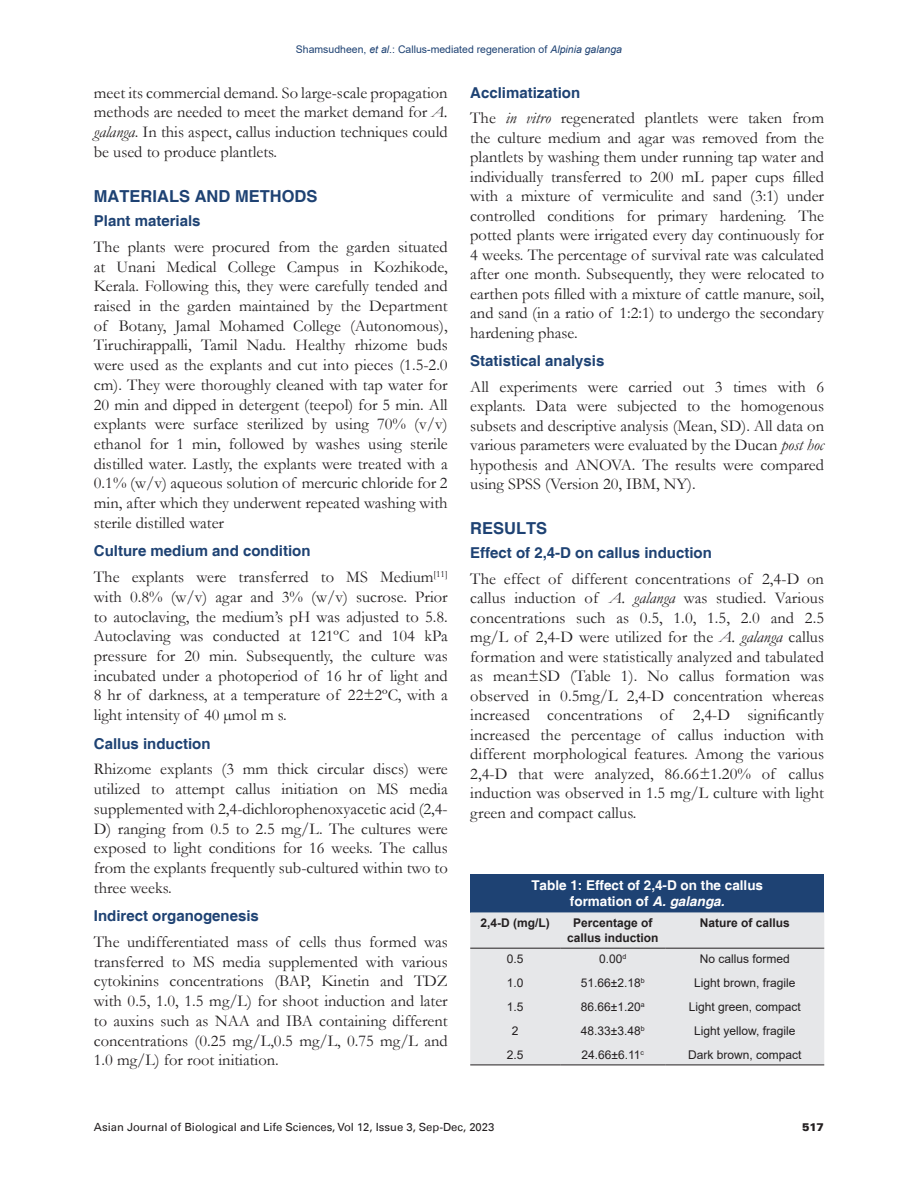
<style>
.page{position:relative;width:918px;height:1188px;background:#fff}
.page>*{position:absolute;margin:0;border:0;box-sizing:border-box;transform-origin:0 0}
.Body_Text{font:16.5px/19.6px "Garamond";color:#231f20;text-align:justify}
.t1{font:700 16.5px "Helvetica";color:#1e4273}
.t2{font:700 15px "Helvetica";color:#1e4273}
.Table_Caption{font:700 13.5px/16.5px "Helvetica";color:#fff;text-align:center}
.Tb_Txt{font:12px "Arial";color:#231f20}
.TCH{font:700 12px/15px "Arial";color:#231f20;text-align:center}
.t3{font:11.25px "Univers LT";color:#231f20}
.t4{font:900 11.25px "Univers LT";color:#231f20}
.t5{font:10.5px "Arial";color:#1e4273}
.s1{font-style:italic}
</style>
<div class="page">
<div style="left:470px;top:874px;width:354px;height:38px;background:#1e4273"></div>
<div style="left:470px;top:912px;width:354px;height:153px;background:#e6e7e9"></div>
<hr style="left:470px;top:948px;width:90px;height:1px;background:#231f20">
<hr style="left:560px;top:948px;width:105px;height:1px;background:#231f20">
<hr style="left:665px;top:948px;width:159px;height:1px;background:#231f20">
<hr style="left:470px;top:1065px;width:90px;height:1px;background:#231f20">
<hr style="left:560px;top:1065px;width:105px;height:1px;background:#231f20">
<hr style="left:665px;top:1065px;width:159px;height:1px;background:#231f20">
<p class="t5" style="left:296px;top:42px;width:328px">Shamsudheen, <span class="s1">et al</span>.: Callus-mediated regeneration of <span class="s1">Alpinia galanga</span></p>
<p class="Body_Text" style="left:94px;top:82px;width:355px">meet its commercial demand. So large-scale propagation methods are needed to meet the market demand for <span class="s1">A. galanga</span>. In this aspect, callus induction techniques could be used to produce plantlets.</p>
<h1 class="t1" style="left:94px;top:186px;width:225px">MATERIALS AND METHODS</h1>
<h2 class="t2" style="left:94px;top:212px;width:108px">Plant materials</h2>
<p class="Body_Text" style="left:94px;top:237px;width:355px">The plants were procured from the garden situated at Unani Medical College Campus in Kozhikode, Kerala. Following this, they were carefully tended and raised in the garden maintained by the Department of Botany, Jamal Mohamed College (Autonomous), Tiruchirappalli, Tamil Nadu. Healthy rhizome buds were used as the explants and cut into pieces (1.5-2.0 cm). They were thoroughly cleaned with tap water for 20 min and dipped in detergent (teepol) for 5 min. All explants were surface sterilized by using 70% (v/v) ethanol for 1 min, followed by washes using sterile distilled water. Lastly, the explants were treated with a 0.1% (w/v) aqueous solution of mercuric chloride for 2 min, after which they underwent repeated washing with sterile distilled water</p>
<h2 class="t2" style="left:94px;top:542px;width:218px">Culture medium and condition</h2>
<p class="Body_Text" style="left:94px;top:567px;width:355px">The explants were transferred to MS Medium<sup>[11] </sup>with 0.8% (w/v) agar and 3% (w/v) sucrose. Prior to autoclaving, the medium’s pH was adjusted to 5.8.<br>Autoclaving was conducted at 121ºC and 104 kPa pressure for 20 min. Subsequently, the culture was incubated under a photoperiod of 16 hr of light and 8 hr of darkness, at a temperature of 22±2ºC, with a light intensity of 40 µmol m s.</p>
<h2 class="t2" style="left:94px;top:734px;width:118px">Callus induction</h2>
<p class="Body_Text" style="left:94px;top:759px;width:355px">Rhizome explants (3 mm thick circular discs) were utilized to attempt callus initiation on MS media supplemented with 2,4-dichlorophenoxyacetic acid (2,4- D) ranging from 0.5 to 2.5 mg/L. The cultures were exposed to light conditions for 16 weeks. The callus from the explants frequently sub-cultured within two to three weeks.</p>
<h2 class="t2" style="left:94px;top:907px;width:167px">Indirect organogenesis</h2>
<p class="Body_Text" style="left:94px;top:932px;width:355px">The undifferentiated mass of cells thus formed was transferred to MS media supplemented with various cytokinins concentrations (BAP, Kinetin and TDZ with 0.5, 1.0, 1.5 mg/L) for shoot induction and later to auxins such as NAA and IBA containing different concentrations (0.25 mg/L,0.5 mg/L, 0.75 mg/L and 1.0 mg/L) for root initiation.</p>
<h2 class="t2" style="left:470px;top:83px;width:112px">Acclimatization</h2>
<p class="Body_Text" style="left:470px;top:108px;width:355px">The <span class="s1">in vitro</span> regenerated plantlets were taken from the culture medium and agar was removed from the plantlets by washing them under running tap water and individually transferred to 200 mL paper cups filled with a mixture of vermiculite and sand (3:1) under controlled conditions for primary hardening. The potted plants were irrigated every day continuously for 4 weeks. The percentage of survival rate was calculated after one month. Subsequently, they were relocated to earthen pots filled with a mixture of cattle manure, soil, and sand (in a ratio of 1:2:1) to undergo the secondary hardening phase.</p>
<h2 class="t2" style="left:470px;top:352px;width:136px">Statistical analysis</h2>
<p class="Body_Text" style="left:470px;top:377px;width:355px">All experiments were carried out 3 times with 6 explants. Data were subjected to the homogenous subsets and descriptive analysis (Mean, SD). All data on various parameters were evaluated by the Ducan <span class="s1">post hoc </span>hypothesis and ANOVA. The results were compared using SPSS (Version 20, IBM, NY).</p>
<h1 class="t1" style="left:470px;top:519px;width:79px">RESULTS</h1>
<h2 class="t2" style="left:470px;top:544px;width:243px">Effect of 2,4-D on callus induction</h2>
<p class="Body_Text" style="left:470px;top:569px;width:355px">The effect of different concentrations of 2,4-D on callus induction of <span class="s1">A. galanga</span> was studied. Various concentrations such as 0.5, 1.0, 1.5, 2.0 and 2.5 mg/L of 2,4-D were utilized for the <span class="s1">A. galanga</span> callus formation and were statistically analyzed and tabulated as mean±SD (Table 1). No callus formation was observed in 0.5mg/L 2,4-D concentration whereas increased concentrations of 2,4-D significantly increased the percentage of callus induction with different morphological features. Among the various 2,4-D that were analyzed, 86.66±1.20% of callus induction was observed in 1.5 mg/L culture with light green and compact callus.</p>
<p class="Table_Caption" style="left:531px;top:878px;width:233px">Table 1: Effect of 2,4-D on the callus formation of <span class="s1">A. galanga.</span></p>
<p class="TCH" style="left:481px;top:916px;width:71px">2,4-D (mg/L)</p>
<p class="TCH" style="left:567px;top:916px;width:93px">Percentage of callus induction</p>
<p class="TCH" style="left:700px;top:916px;width:92px">Nature of callus</p>
<p class="Tb_Txt" style="left:507px;top:950px;width:18px">0.5</p>
<p class="Tb_Txt" style="left:507px;top:974px;width:18px">1.0</p>
<p class="Tb_Txt" style="left:507px;top:998px;width:18px">1.5</p>
<p class="Tb_Txt" style="left:512px;top:1022px;width:8px">2</p>
<p class="Tb_Txt" style="left:507px;top:1046px;width:18px">2.5</p>
<p class="Tb_Txt" style="left:599px;top:950px;width:29px">0.00<sup>d</sup></p>
<p class="Tb_Txt" style="left:581px;top:974px;width:65px">51.66±2.18<sup>b</sup></p>
<p class="Tb_Txt" style="left:581px;top:998px;width:65px">86.66±1.20<sup>a</sup></p>
<p class="Tb_Txt" style="left:581px;top:1022px;width:65px">48.33±3.48<sup>b</sup></p>
<p class="Tb_Txt" style="left:581px;top:1046px;width:64px">24.66±6.11<sup>c</sup></p>
<p class="Tb_Txt" style="left:700px;top:950px;width:92px">No callus formed</p>
<p class="Tb_Txt" style="left:694px;top:974px;width:103px">Light brown, fragile</p>
<p class="Tb_Txt" style="left:689px;top:998px;width:114px">Light green, compact</p>
<p class="Tb_Txt" style="left:694px;top:1022px;width:103px">Light yellow, fragile</p>
<p class="Tb_Txt" style="left:688px;top:1046px;width:115px">Dark brown, compact</p>
<p class="t3" style="left:94px;top:1120px;width:402px">Asian Journal of Biological and Life Sciences, Vol 12, Issue 3, Sep-Dec, 2023</p>
<p class="t4" style="left:802px;top:1120px;width:23px">517</p>
</div>
